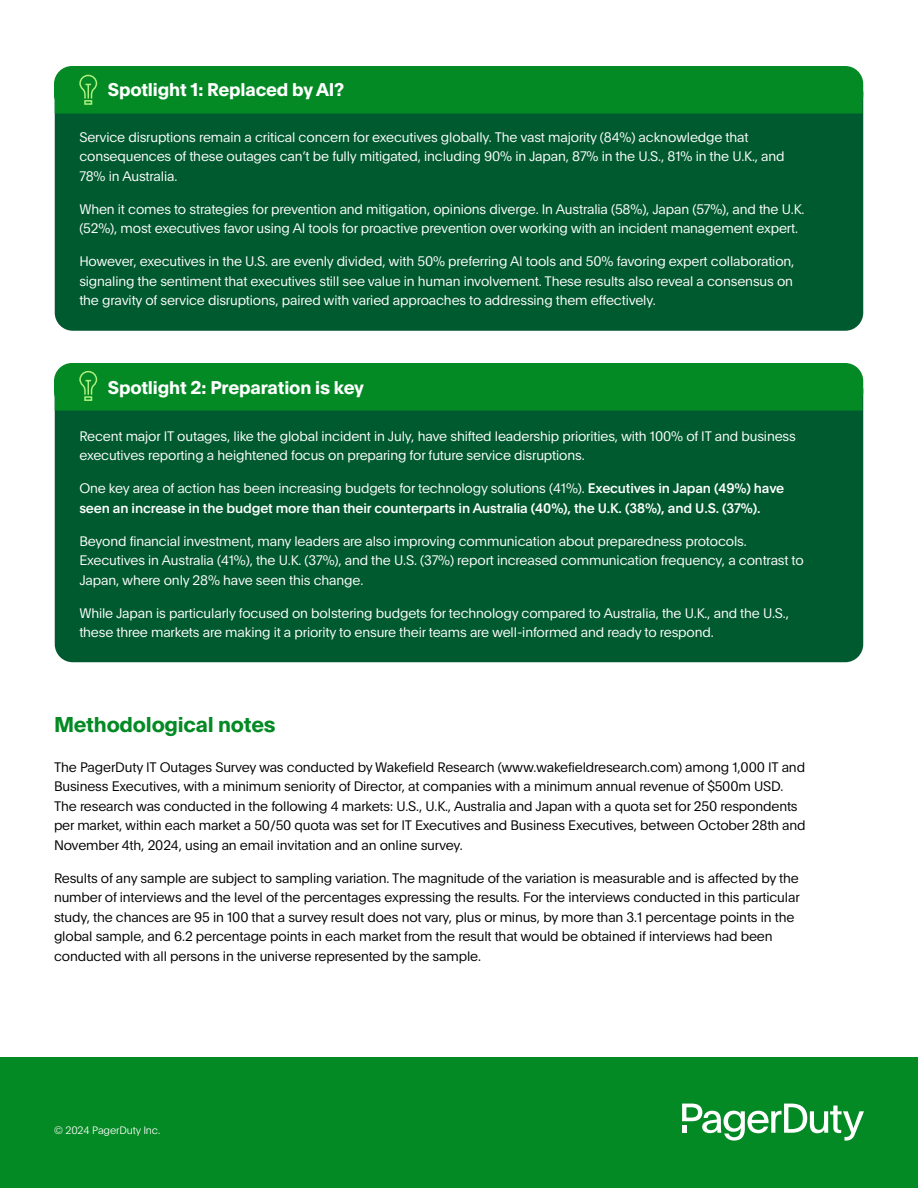
<style>
.page{position:relative;width:918px;height:1188px;background:#fff}
.page>*{position:absolute;margin:0;border:0;box-sizing:border-box;transform-origin:0 0}
.t1{font:700 21px "Plain";letter-spacing:-.01em;color:#048a24}
.t2{font:700 18px "Plain";letter-spacing:-.01em;color:#fff}
.t3{font:300 13.5px/19.5px "Plain";letter-spacing:-.01em;color:#fff}
.t4{font:300 13.5px/19.5px "Plain";letter-spacing:-.01em;color:#000}
.t5{font:500 13.5px/19.5px "Plain";letter-spacing:-.01em;color:#fff}
.t6{font:100 10.5px "Plain";letter-spacing:-.01em;color:#fff}
.s1{font-weight:300}
</style>
<div class="page">
<div style="left:0;top:1058px;width:918px;height:130px;background:#048a24"></div>
<div style="left:55px;top:76px;width:808px;height:255px;background:#005a2f;border-radius:18px"></div>
<div style="left:54px;top:66px;width:809px;height:48px;background:#048a24"></div>
<div style="left:55px;top:373px;width:808px;height:289px;background:#005a2f;border-radius:18px"></div>
<svg style="left:682px;top:1104px;width:182px;height:37px"></svg>
<div style="left:54px;top:363px;width:809px;height:48px;background:#048a24"></div>
<h2 class="t2" style="left:108px;top:76px;width:238px">Spotlight 1: Replaced by AI?</h2>
<p class="t3" style="left:79px;top:127px;width:707px">Service disruptions remain a critical concern for executives globally. The vast majority (84%) acknowledge that consequences of these outages can’t be fully mitigated, including 90% in Japan, 87% in the U.S., 81% in the U.K., and<br>78% in Australia.</p>
<p class="t3" style="left:79px;top:199px;width:727px">When it comes to strategies for prevention and mitigation, opinions diverge. In Australia (58%), Japan (57%), and the U.K. (52%), most executives favor using AI tools for proactive prevention over working with an incident management expert.</p>
<p class="t3" style="left:79px;top:251px;width:717px;text-align:justify">However, executives in the U.S. are evenly divided, with 50% preferring AI tools and 50% favoring expert collaboration, signaling the sentiment that executives still see value in human involvement. These results also reveal a consensus on the gravity of service disruptions, paired with varied approaches to addressing them effectively.</p>
<h2 class="t2" style="left:108px;top:375px;width:258px">Spotlight 2: Preparation is key</h2>
<p class="t3" style="left:79px;top:425px;width:718px">Recent major IT outages, like the global incident in July, have shifted leadership priorities, with 100% of IT and business executives reporting a heightened focus on preparing for future service disruptions.</p>
<p class="t5" style="left:79px;top:478px;width:706px"><span class="s1">One key area of action has been increasing budgets for technology solutions (41%).</span> Executives in Japan (49%) have seen an increase in the budget more than their counterparts in Australia (40%), the U.K. (38%), and U.S. (37%).</p>
<p class="t3" style="left:79px;top:530px;width:726px">Beyond financial investment, many leaders are also improving communication about preparedness protocols.<br>Executives in Australia (41%), the U.K. (37%), and the U.S. (37%) report increased communication frequency, a contrast to<br>Japan, where only 28% have seen this change.</p>
<p class="t3" style="left:79px;top:602px;width:711px">While Japan is particularly focused on bolstering budgets for technology compared to Australia, the U.K., and the U.S., these three markets are making it a priority to ensure their teams are well-informed and ready to respond.</p>
<h1 class="t1" style="left:54px;top:709px;width:223px">Methodological notes</h1>
<p class="t4" style="left:54px;top:756px;width:753px">The PagerDuty IT Outages Survey was conducted by Wakefield Research (www.wakefieldresearch.com) among 1,000 IT and Business Executives, with a minimum seniority of Director, at companies with a minimum annual revenue of $500m USD.<br>The research was conducted in the following 4 markets: U.S., U.K., Australia and Japan with a quota set for 250 respondents per market, within each market a 50/50 quota was set for IT Executives and Business Executives, between October 28th and November 4th, 2024, using an email invitation and an online survey.</p>
<p class="t4" style="left:54px;top:867px;width:747px">Results of any sample are subject to sampling variation. The magnitude of the variation is measurable and is affected by the number of interviews and the level of the percentages expressing the results. For the interviews conducted in this particular study, the chances are 95 in 100 that a survey result does not vary, plus or minus, by more than 3.1 percentage points in the global sample, and 6.2 percentage points in each market from the result that would be obtained if interviews had been conducted with all persons in the universe represented by the sample.</p>
<p class="t6" style="left:54px;top:1123px;width:108px">© 2024 PagerDuty Inc.</p>
</div>
